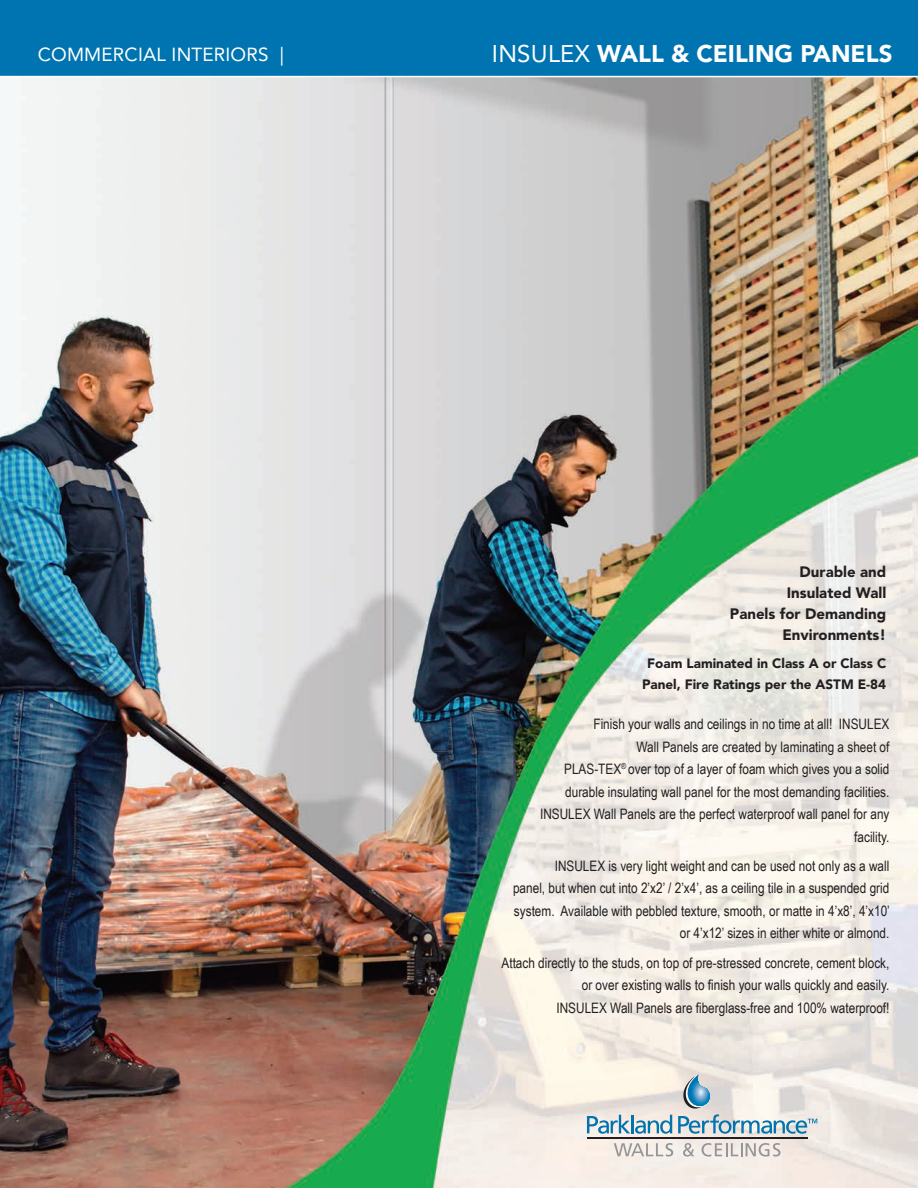
<style>
.page{position:relative;width:918px;height:1188px;background:#fff}
.page>*{position:absolute;margin:0;border:0;box-sizing:border-box;transform-origin:0 0}
.t1{font:900 24px "Avenir LT Std";color:#fff}
.t2{font:18.9px "Avenir LT Std";letter-spacing:.01em;color:#fff}
.t3{font:900 15px/21px "Avenir LT Std";color:#231f20;text-align:right}
.t4{font:14.4px/22.5px "Arial Narrow";color:#231f20;text-align:right}
.t5{font:900 13.5px/21px "Avenir LT Std";color:#231f20;text-align:center}
.s1{font-weight:400}
</style>
<div class="page">
<img style="left:0;top:77px;width:918px;height:1111px">
<svg style="left:614px;top:1143px;width:59px;height:14px"></svg>
<svg style="left:683px;top:1143px;width:11px;height:14px"></svg>
<svg style="left:702px;top:1143px;width:79px;height:14px"></svg>
<hr style="left:587px;top:1137px;width:220px;height:1px;background:#231f20">
<svg style="left:587px;top:1074px;width:230px;height:60px;background:#d1d9da"></svg>
<div style="left:0;top:0;width:918px;height:76px;background:#0074b0"></div>
<p class="t2" style="left:38px;top:44px;width:248px">COMMERCIAL INTERIORS |</p>
<p class="t1" style="left:492px;top:39px;width:402px"><span class="s1">INSULEX</span> WALL &amp; CEILING PANELS</p>
<p class="t3" style="left:730px;top:561px;width:158px">Durable and<br>Insulated Wall<br>Panels for Demanding<br>Environments!</p>
<p class="t5" style="left:642px;top:652px;width:246px">Foam Laminated in Class A or Class C<br>Panel, Fire Ratings per the ASTM E-84</p>
<p class="t4" style="left:540px;top:712px;width:351px">Finish your walls and ceilings in no time at all! INSULEX<br>Wall Panels are created by laminating a sheet of<br>PLAS-TEX<sup>®</sup> over top of a layer of foam which gives you a solid durable insulating wall panel for the most demanding facilities.<br>INSULEX Wall Panels are the perfect waterproof wall panel for any facility.</p>
<p class="t4" style="left:513px;top:854px;width:378px">INSULEX is very light weight and can be used not only as a wall<br>panel, but when cut into 2’x2’ / 2’x4’, as a ceiling tile in a suspended grid system. Available with pebbled texture, smooth, or matte in 4’x8’, 4’x10’ or 4’x12’ sizes in either white or almond.</p>
<p class="t4" style="left:502px;top:951px;width:389px">Attach directly to the studs, on top of pre-stressed concrete, cement block, or over existing walls to finish your walls quickly and easily.<br>INSULEX Wall Panels are fiberglass-free and 100% waterproof!</p>
</div>
